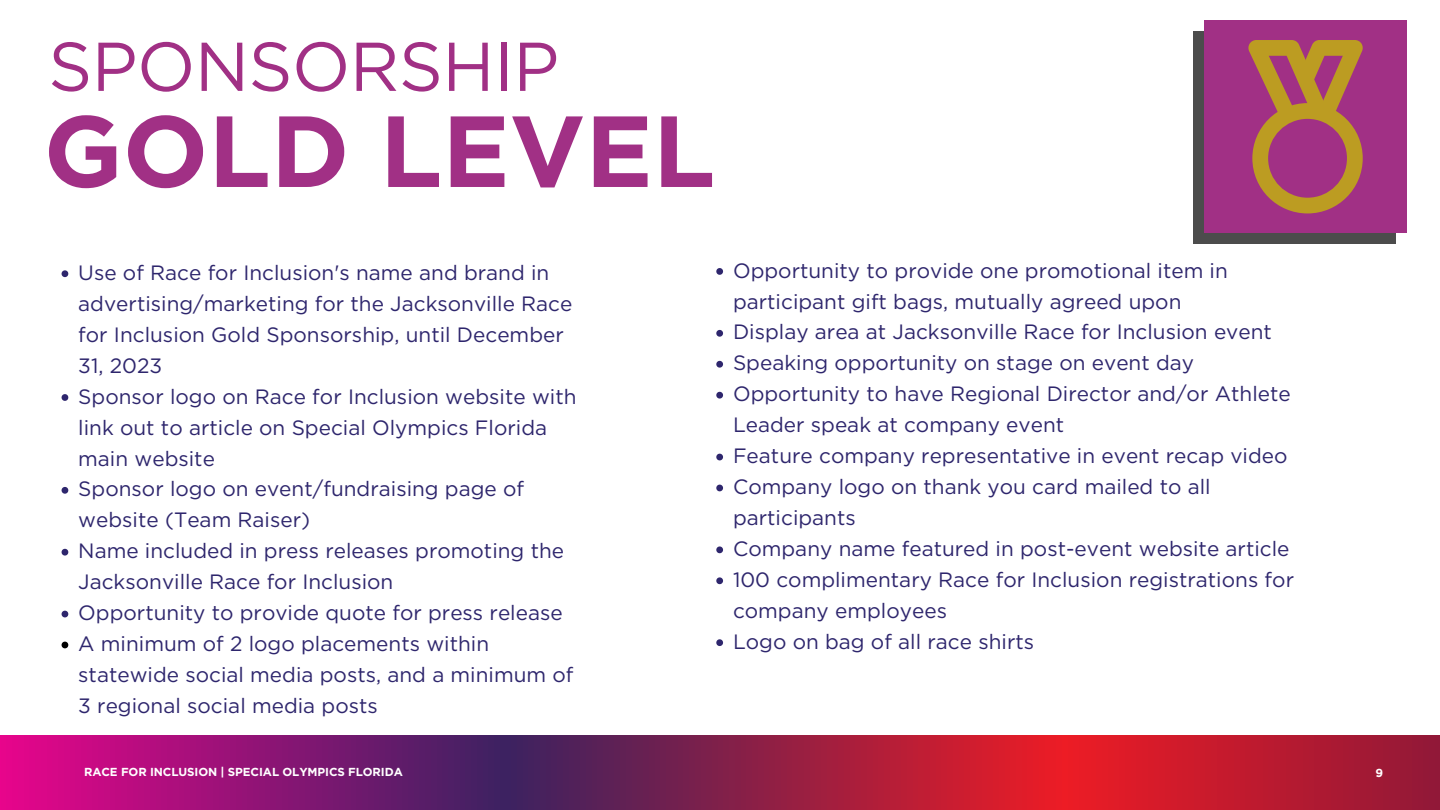
<style>
.page{position:relative;width:1440px;height:810px;background:#fff}
.page>*{position:absolute;margin:0;border:0;box-sizing:border-box;transform-origin:0 0}
.t1{font:700 100.8px "Gotham";color:#a13085}
.t2{font:68.85px "Gotham";letter-spacing:-.01em;color:#a13085}
.t3{font:20.77px/30.9px "Gotham";color:#2e266d}
.t4{font:700 11.62px "Gotham";letter-spacing:-.005em;color:#fff}
</style>
<div class="page">
<svg style="left:0;top:735px;width:1440px;height:75px;background:#9e194f"></svg>
<svg style="left:62px;top:270px;width:6px;height:7px"></svg>
<svg style="left:62px;top:394px;width:6px;height:7px"></svg>
<svg style="left:62px;top:487px;width:6px;height:7px"></svg>
<svg style="left:62px;top:549px;width:6px;height:7px"></svg>
<svg style="left:62px;top:611px;width:6px;height:6px"></svg>
<svg style="left:62px;top:642px;width:6px;height:6px"></svg>
<svg style="left:716px;top:268px;width:7px;height:7px"></svg>
<svg style="left:716px;top:330px;width:7px;height:7px"></svg>
<svg style="left:716px;top:361px;width:7px;height:7px"></svg>
<svg style="left:716px;top:392px;width:7px;height:7px"></svg>
<svg style="left:716px;top:454px;width:7px;height:6px"></svg>
<svg style="left:716px;top:485px;width:7px;height:6px"></svg>
<svg style="left:716px;top:546px;width:7px;height:7px"></svg>
<svg style="left:716px;top:577px;width:7px;height:7px"></svg>
<svg style="left:716px;top:639px;width:7px;height:7px"></svg>
<div style="left:1193px;top:31px;width:202px;height:213px;background:#4c4c4c"></div>
<div style="left:1204px;top:20px;width:202px;height:213px;background:#a13085"></div>
<svg style="left:1248px;top:40px;width:115px;height:173px"></svg>
<h2 class="t2" style="left:48px;top:25px;width:513px">SPONSORSHIP</h2>
<h1 class="t1" style="left:44px;top:90px;width:673px">GOLD LEVEL</h1>
<p class="t3" style="left:78px;top:257px;width:500px">Use of Race for Inclusion's name and brand in advertising/marketing for the Jacksonville Race for Inclusion Gold Sponsorship, until December 31, 2023<br>Sponsor logo on Race for Inclusion website with link out to article on Special Olympics Florida main website<br>Sponsor logo on event/fundraising page of website (Team Raiser)<br>Name included in press releases promoting the Jacksonville Race for Inclusion<br>Opportunity to provide quote for press release A minimum of 2 logo placements within statewide social media posts, and a minimum of 3 regional social media posts</p>
<p class="t3" style="left:733px;top:255px;width:563px">Opportunity to provide one promotional item in participant gift bags, mutually agreed upon<br>Display area at Jacksonville Race for Inclusion event Speaking opportunity on stage on event day Opportunity to have Regional Director and/or Athlete Leader speak at company event<br>Feature company representative in event recap video Company logo on thank you card mailed to all participants<br>Company name featured in post-event website article 100 complimentary Race for Inclusion registrations for company employees<br>Logo on bag of all race shirts</p>
<p class="t4" style="left:84px;top:765px;width:320px">RACE FOR INCLUSION | SPECIAL OLYMPICS FLORIDA</p>
<p class="t4" style="left:1376px;top:765px;width:9px">9</p>
</div>
